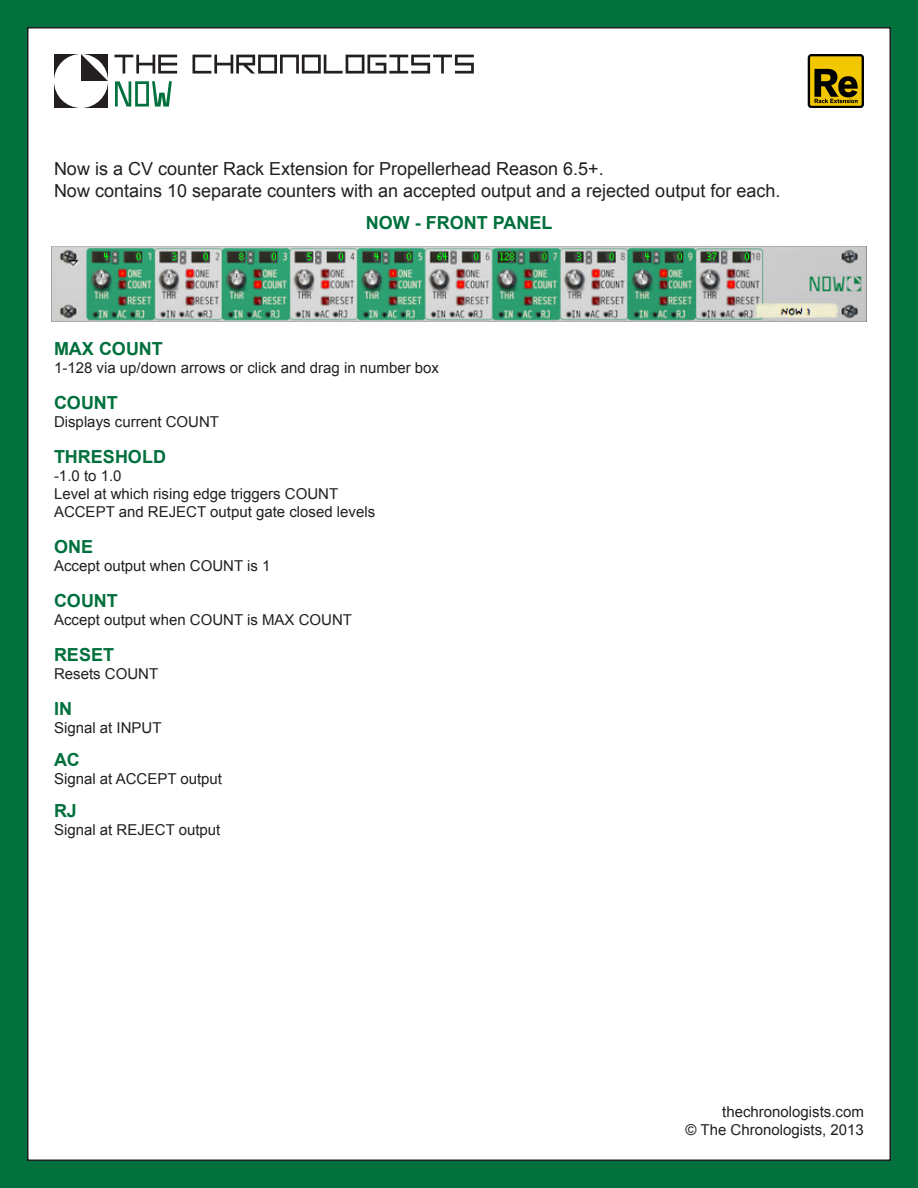
<style>
.page{position:relative;width:918px;height:1188px;background:#00703c}
.page>*{position:absolute;margin:0;border:0;box-sizing:border-box;transform-origin:0 0}
.t1{font:18px/21.6px "Arial";color:#231f20}
.t2{font:700 18px "Arial";color:#00703c}
.t3{font:15px/18px "Arial";color:#231f20;text-align:right}
</style>
<div class="page">
<div style="left:27px;top:27px;width:864px;height:1134px;background:#fff;border:2px solid #231f20"></div>
<div style="left:54px;top:54px;width:54px;height:54px;background:#231f20"></div>
<div style="left:54px;top:54px;width:54px;height:54px;background:#fff;border-radius:50%"></div>
<svg style="left:81px;top:54px;width:27px;height:27px"></svg>
<svg style="left:115px;top:81px;width:57px;height:26px"></svg>
<svg style="left:114px;top:55px;width:360px;height:19px"></svg>
<img style="left:52px;top:247px;width:814px;height:74px">
<svg style="left:808px;top:54px;width:56px;height:54px;background:#8a7200"></svg>
<p class="t1" style="left:54px;top:158px;width:728px">Now is a CV counter Rack Extension for Propellerhead Reason 6.5+.<br>Now contains 10 separate counters with an accepted output and a rejected output for each.</p>
<p class="t2" style="left:366px;top:211px;width:188px">NOW - FRONT PANEL</p>
<p class="t2" style="left:54px;top:337px;width:110px">MAX COUNT</p>
<p class="t3" style="left:54px;top:359px;width:387px">1-128 via up/down arrows or click and drag in number box</p>
<p class="t2" style="left:54px;top:391px;width:65px">COUNT</p>
<p class="t3" style="left:54px;top:413px;width:167px">Displays current COUNT</p>
<p class="t2" style="left:54px;top:445px;width:113px">THRESHOLD</p>
<p class="t3" style="left:54px;top:467px;width:69px">-1.0 to 1.0</p>
<p class="t3" style="left:54px;top:485px;width:286px">Level at which rising edge triggers COUNT</p>
<p class="t3" style="left:54px;top:503px;width:323px">ACCEPT and REJECT output gate closed levels</p>
<p class="t2" style="left:54px;top:535px;width:41px">ONE</p>
<p class="t3" style="left:54px;top:557px;width:218px">Accept output when COUNT is 1</p>
<p class="t2" style="left:54px;top:589px;width:65px">COUNT</p>
<p class="t3" style="left:54px;top:611px;width:300px">Accept output when COUNT is MAX COUNT</p>
<p class="t2" style="left:54px;top:643px;width:62px">RESET</p>
<p class="t3" style="left:54px;top:665px;width:106px">Resets COUNT</p>
<p class="t2" style="left:54px;top:697px;width:19px">IN</p>
<p class="t3" style="left:54px;top:719px;width:109px">Signal at INPUT</p>
<p class="t2" style="left:54px;top:748px;width:27px">AC</p>
<p class="t3" style="left:54px;top:770px;width:170px">Signal at ACCEPT output</p>
<p class="t2" style="left:54px;top:799px;width:25px">RJ</p>
<p class="t3" style="left:54px;top:821px;width:168px">Signal at REJECT output</p>
<p class="t3" style="left:686px;top:1103px;width:180px">thechronologists.com<br>© The Chronologists, 2013</p>
</div>
